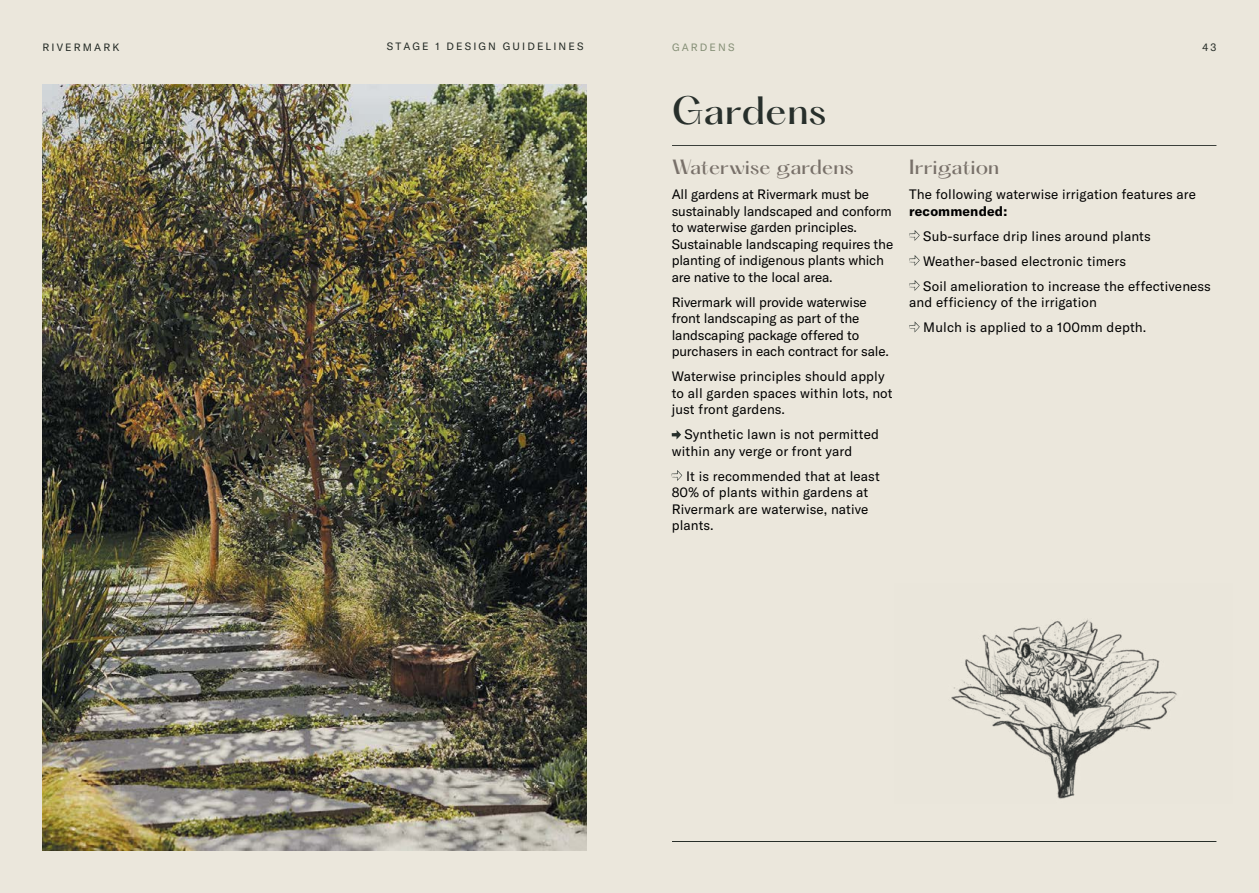
<style>
.page{position:relative;width:1259px;height:893px;background:#ebe7dc}
.page>*{position:absolute;margin:0;border:0;box-sizing:border-box;transform-origin:0 0}
.t1{font:500 34.5px "Hatton";letter-spacing:.015em;color:#272f2b}
.t2{font:500 18px "Hatton";color:#787069}
.t3{font:13.5px/16.5px "GT America";color:#000}
.t4{font:700 13.5px "GT America";letter-spacing:.01em;color:#000}
.t5{font:10.5px "GT America";letter-spacing:.2em;color:#272f2b}
.t6{font:10.5px "GT America";color:#929f8b}
</style>
<div class="page">
<img style="left:43px;top:84px;width:544px;height:766px">
<svg style="left:671px;top:430px;width:10px;height:9px"></svg>
<svg style="left:671px;top:470px;width:11px;height:11px"></svg>
<svg style="left:909px;top:230px;width:10px;height:11px"></svg>
<svg style="left:909px;top:255px;width:10px;height:11px"></svg>
<svg style="left:909px;top:280px;width:10px;height:11px"></svg>
<svg style="left:909px;top:321px;width:10px;height:11px"></svg>
<img style="left:951px;top:619px;width:226px;height:180px">
<p class="t5" style="left:43px;top:41px;width:78px">RIVERMARK</p>
<p class="t5" style="left:387px;top:40px;width:198px">STAGE 1 DESIGN GUIDELINES</p>
<p class="t6" style="left:672px;top:41px;width:38px">Ga rdens</p>
<p class="t5" style="left:1202px;top:41px;width:15px">43</p>
<h1 class="t1" style="left:671px;top:92px;width:156px">Gardens</h1>
<h2 class="t2" style="left:671px;top:158px;width:183px">Waterwise gardens</h2>
<p class="t3" style="left:671px;top:186px;width:223px">All gardens at Rivermark must be sustainably landscaped and conform to waterwise garden principles.<br>Sustainable landscaping requires the planting of indigenous plants which are native to the local area.</p>
<p class="t3" style="left:671px;top:294px;width:219px">Rivermark will provide waterwise front landscaping as part of the landscaping package offered to purchasers in each contract for sale.</p>
<p class="t3" style="left:671px;top:368px;width:222px">Waterwise principles should apply to all garden spaces within lots, not just front gardens.</p>
<p class="t3" style="left:671px;top:426px;width:209px;text-indent:13px">Synthetic lawn is not permitted within any verge or front yard</p>
<p class="t3" style="left:671px;top:468px;width:209px;text-indent:14px">It is recommended that at least<br>80% of plants within gardens at<br>Rivermark are waterwise, native plants.</p>
<h2 class="t2" style="left:909px;top:158px;width:92px">Irrigation</h2>
<p class="t3" style="left:909px;top:186px;width:288px">The following waterwise irrigation features are</p>
<p class="t4" style="left:909px;top:204px;width:99px">recommended:</p>
<p class="t3" style="left:923px;top:224px;width:289px;line-height:25px">Sub-surface drip lines around plants<br>Weather-based electronic timers<br>Soil amelioration to increase the effectiveness</p>
<p class="t3" style="left:923px;top:290px;width:225px;line-height:25px;text-indent:-14px">and efficiency of the irrigation<br>Mulch is applied to a 100mm depth.</p>
</div>
